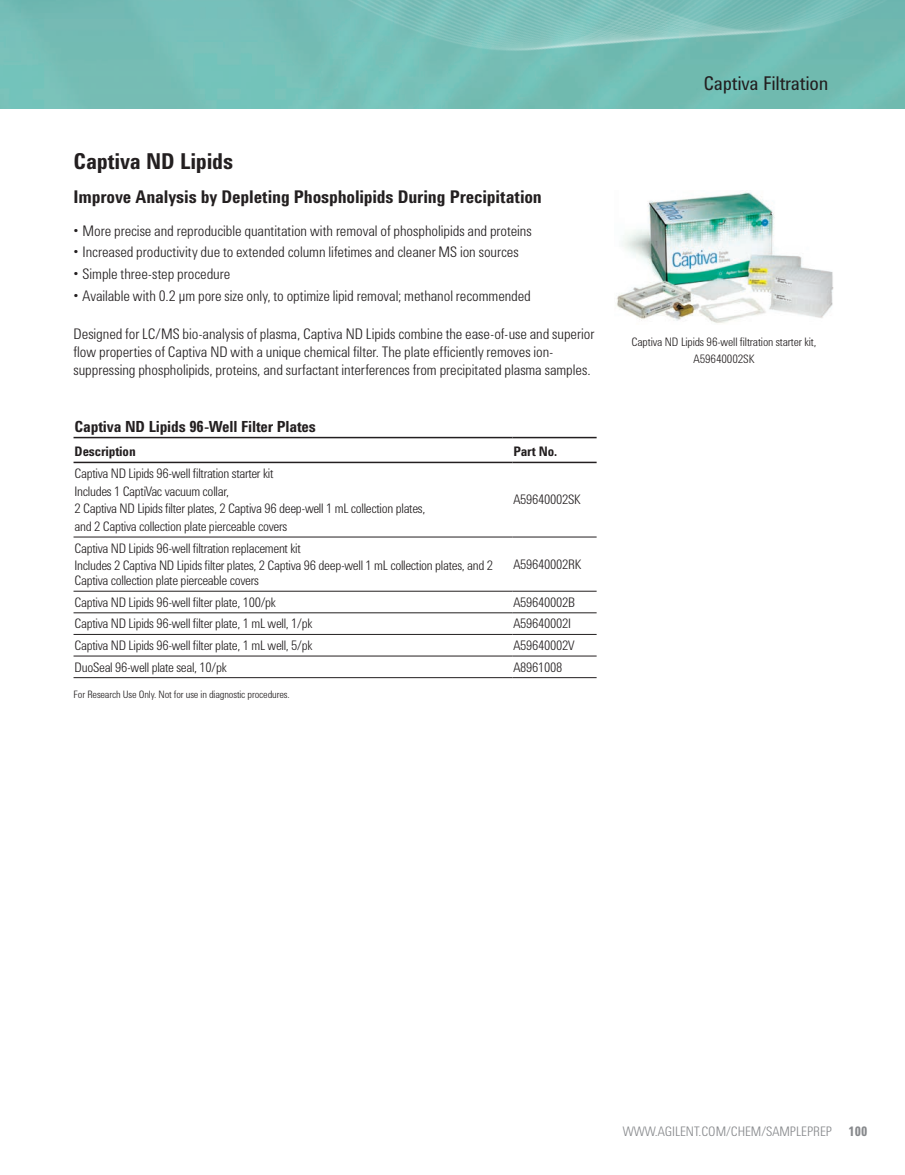
<style>
.page{position:relative;width:905px;height:1175px;background:#fff}
.page>*{position:absolute;margin:0;border:0;box-sizing:border-box;transform-origin:0 0}
.Heading2{font:700 22.5px "Agilent Condensed CFF";letter-spacing:-.005em;color:#231f20}
.t1{font:19.5px "Agilent Condensed CFF";letter-spacing:-.01em;color:#231f20}
.Heading3{font:700 18px "Agilent Condensed CFF";letter-spacing:-.01em;color:#231f20}
.OT_Title{font:700 15.75px "Agilent Condensed CFF";letter-spacing:-.01em;color:#231f20}
.Body{font:300 15px/18px "Agilent Condensed CFF";letter-spacing:-.005em;color:#231f20}
.Table_Body{font:300 13.5px/15px "Agilent Condensed CFF";letter-spacing:-.02em;color:#231f20}
.t2{font:300 13.5px "Agilent Condensed CFF";color:#87898c}
.OT_ColumnHeader{font:700 13.5px "Agilent Condensed CFF";letter-spacing:-.01em;color:#231f20}
.Image_Caption{font:300 12px/16.5px "Agilent Condensed CFF";letter-spacing:-.01em;color:#231f20;text-align:center}
.Table_Footnote{font:300 10.5px "Agilent Condensed CFF";letter-spacing:-.01em;color:#231f20}
.s1{font-weight:700}
</style>
<div class="page">
<img style="left:617px;top:191px;width:216px;height:132px">
<img style="left:0;top:0;width:904px;height:108px">
<hr style="left:74px;top:437px;width:438px;height:1px;background:#231f20">
<hr style="left:512px;top:437px;width:84px;height:1px;background:#231f20">
<hr style="left:74px;top:461px;width:438px;height:2px;background:#231f20">
<hr style="left:512px;top:461px;width:84px;height:2px;background:#231f20">
<hr style="left:74px;top:536px;width:438px;height:1px;background:#231f20">
<hr style="left:512px;top:536px;width:84px;height:1px;background:#231f20">
<hr style="left:74px;top:591px;width:438px;height:1px;background:#231f20">
<hr style="left:512px;top:591px;width:84px;height:1px;background:#231f20">
<hr style="left:74px;top:612px;width:438px;height:1px;background:#231f20">
<hr style="left:512px;top:612px;width:84px;height:1px;background:#231f20">
<hr style="left:74px;top:634px;width:438px;height:1px;background:#231f20">
<hr style="left:512px;top:634px;width:84px;height:1px;background:#231f20">
<hr style="left:74px;top:655px;width:438px;height:1px;background:#231f20">
<hr style="left:74px;top:677px;width:438px;height:1px;background:#231f20">
<hr style="left:512px;top:655px;width:84px;height:1px;background:#231f20">
<hr style="left:512px;top:677px;width:84px;height:1px;background:#231f20">
<p class="Heading2" style="left:74px;top:144px;width:161px">Captiva ND Lipids</p>
<p class="Heading3" style="left:74px;top:184px;width:470px">Improve Analysis by Depleting Phospholipids During Precipitation</p>
<p class="Body" style="left:74px;top:220px;width:459px">• More precise and reproducible quantitation with removal of phospholipids and proteins</p>
<p class="Body" style="left:74px;top:242px;width:446px">• Increased productivity due to extended column lifetimes and cleaner MS ion sources</p>
<p class="Body" style="left:74px;top:264px;width:158px">• Simple three-step procedure</p>
<p class="Body" style="left:74px;top:285px;width:459px">• Available with 0.2 µm pore size only, to optimize lipid removal; methanol recommended</p>
<h2 class="t1" style="left:703px;top:69px;width:126px">Captiva Filtration</h2>
<p class="Body" style="left:74px;top:324px;width:522px">Designed for LC/MS bio-analysis of plasma, Captiva ND Lipids combine the ease-of-use and superior flow properties of Captiva ND with a unique chemical filter. The plate efficiently removes ion&shy;suppressing phospholipids, proteins, and surfactant interferences from precipitated plasma samples.</p>
<p class="Image_Caption" style="left:631px;top:333px;width:186px">Captiva ND Lipids 96-well filtration starter kit,<br>A59640002SK</p>
<p class="OT_Title" style="left:75px;top:414px;width:243px">Captiva ND Lipids 96-Well Filter Plates</p>
<p class="OT_ColumnHeader" style="left:75px;top:441px;width:63px">Description</p>
<p class="OT_ColumnHeader" style="left:513px;top:441px;width:45px">Part No.</p>
<p class="Table_Body" style="left:75px;top:464px;width:200px">Captiva ND Lipids 96-well filtration starter kit</p>
<p class="Table_Body" style="left:75px;top:482px;width:156px">Includes 1 CaptiVac vacuum collar,</p>
<p class="Table_Body" style="left:75px;top:500px;width:352px">2 Captiva ND Lipids filter plates, 2 Captiva 96 deep-well 1 mL collection plates,</p>
<p class="Table_Body" style="left:75px;top:518px;width:214px">and 2 Captiva collection plate pierceable covers</p>
<p class="Table_Body" style="left:513px;top:491px;width:69px">A59640002SK</p>
<p class="Table_Body" style="left:75px;top:539px;width:228px">Captiva ND Lipids 96-well filtration replacement kit</p>
<p class="Table_Body" style="left:75px;top:557px;width:420px">Includes 2 Captiva ND Lipids filter plates, 2 Captiva 96 deep-well 1 mL collection plates, and 2<br>Captiva collection plate pierceable covers</p>
<p class="Table_Body" style="left:513px;top:555px;width:69px">A59640002RK</p>
<p class="Table_Body" style="left:75px;top:593px;width:203px">Captiva ND Lipids 96-well filter plate, 100/pk</p>
<p class="Table_Body" style="left:513px;top:593px;width:63px">A59640002B</p>
<p class="Table_Body" style="left:75px;top:615px;width:239px">Captiva ND Lipids 96-well filter plate, 1 mL well, 1/pk</p>
<p class="Table_Body" style="left:513px;top:615px;width:59px">A59640002I</p>
<p class="Table_Body" style="left:75px;top:636px;width:239px">Captiva ND Lipids 96-well filter plate, 1 mL well, 5/pk</p>
<p class="Table_Body" style="left:513px;top:636px;width:63px">A59640002V</p>
<p class="Table_Body" style="left:75px;top:658px;width:154px">DuoSeal 96-well plate seal, 10/pk</p>
<p class="Table_Body" style="left:513px;top:658px;width:51px">A8961008</p>
<p class="Table_Footnote" style="left:74px;top:686px;width:218px">For Research Use Only. Not for use in diagnostic procedures.</p>
<p class="t2" style="left:622px;top:1121px;width:246px">WWW.AGILENT.COM/CHEM/SAMPLEPREP <span class="s1">100</span></p>
</div>
